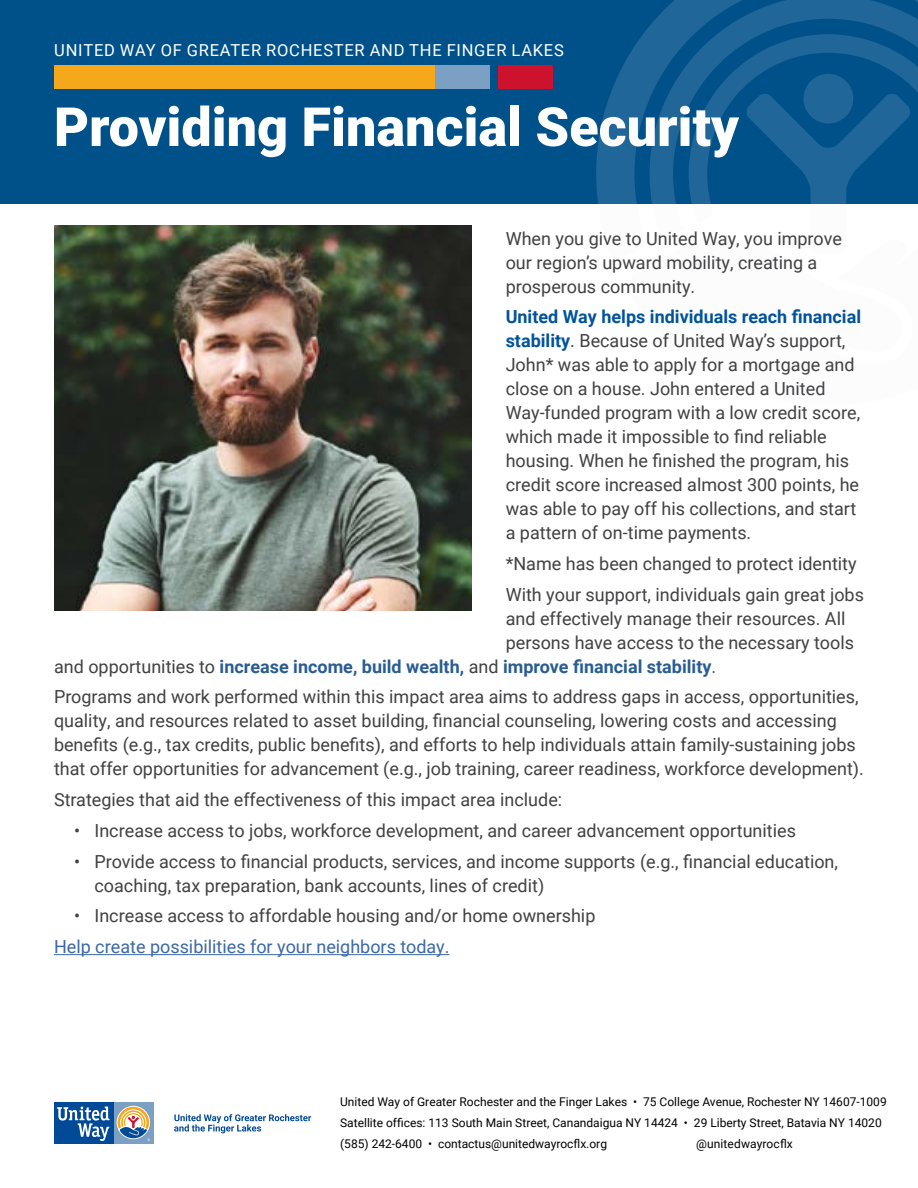
<style>
.page{position:relative;width:918px;height:1188px;background:#fff}
.page>*{position:absolute;margin:0;border:0;box-sizing:border-box;transform-origin:0 0}
.t1{font:900 54px "Roboto";color:#fff}
.t2{font:18px/24px "Roboto";color:#414042}
.t3{font:700 18px "Roboto";color:#295c91}
.t4{font:18px "Roboto";color:#3a68a5}
.t5{font:16.5px "Roboto";letter-spacing:.045em;color:#fff}
.t6{font:12px/21px "Roboto";color:#000}
.s1{font-weight:700;color:#00539b}
.s2{font-weight:400;color:#414042}
.s3{font-weight:400}
</style>
<div class="page">
<div style="left:0;top:0;width:918px;height:203px;background:#00518a"></div>
<div style="left:54px;top:65px;width:392px;height:24px;background:#f5a81c"></div>
<div style="left:435px;top:65px;width:55px;height:24px;background:#7ba0c4"></div>
<div style="left:499px;top:65px;width:54px;height:24px;background:#cd122d"></div>
<svg style="left:596px;top:0;width:322px;height:204px;fill:#1d6497"></svg>
<div style="left:804px;top:74px;width:49px;height:50px;background:#206698;border-radius:50%"></div>
<svg style="left:746px;top:93px;width:165px;height:111px"></svg>
<hr style="left:54px;top:954px;width:396px;height:1px;background:#3a68a5">
<img style="left:54px;top:226px;width:418px;height:384px">
<svg style="left:174px;top:1114px;width:137px;height:19px"></svg>
<div style="left:113px;top:1102px;width:41px;height:42px;background:#7ba0c4"></div>
<svg style="left:117px;top:1106px;width:33px;height:33px"></svg>
<div style="left:54px;top:1102px;width:59px;height:42px;background:#004a98"></div>
<svg style="left:57px;top:1107px;width:53px;height:34px"></svg>
<svg style="left:118px;top:1107px;width:32px;height:34px"></svg>
<p class="t5" style="left:54px;top:38px;width:511px">UNITED WAY OF GREATER ROCHESTER AND THE FINGER LAKES</p>
<h1 class="t1" style="left:54px;top:89px;width:686px">Providing Financial Security</h1>
<p class="t2" style="left:506px;top:226px;width:338px">When you give to United Way, you improve our region’s upward mobility, creating a prosperous community.</p>
<p class="t2" style="left:506px;top:304px;width:357px"><span class="s1">United Way helps individuals reach financial stability</span>. Because of United Way’s support, John* was able to apply for a mortgage and close on a house. John entered a United Way-funded program with a low credit score, which made it impossible to find reliable housing. When he finished the program, his credit score increased almost 300 points, he was able to pay off his collections, and start a pattern of on-time payments.</p>
<p class="t2" style="left:506px;top:548px;width:360px;line-height:30.8px">*Name has been changed to protect identity<br>With your support, individuals gain great jobs</p>
<p class="t2" style="left:506px;top:606px;width:341px">and effectively manage their resources. All</p>
<p class="t2" style="left:506px;top:630px;width:350px">persons have access to the necessary tools</p>
<p class="t3" style="left:54px;top:654px;width:664px"><span class="s2">and opportunities to</span> increase income, build wealth, <span class="s2">and</span> improve financial stability<span class="s3">.</span></p>
<p class="t2" style="left:54px;top:684px;width:811px">Programs and work performed within this impact area aims to address gaps in access, opportunities, quality, and resources related to asset building, financial counseling, lowering costs and accessing benefits (e.g., tax credits, public benefits), and efforts to help individuals attain family-sustaining jobs that offer opportunities for advancement (e.g., job training, career readiness, workforce development).</p>
<p class="t2" style="left:54px;top:787px;width:510px">Strategies that aid the effectiveness of this impact area include:</p>
<p class="t2" style="left:74px;top:818px;width:723px">• Increase access to jobs, workforce development, and career advancement opportunities</p>
<p class="t2" style="left:95px;top:849px;width:745px;text-indent:-20px">• Provide access to financial products, services, and income supports (e.g., financial education, coaching, tax preparation, bank accounts, lines of credit)</p>
<p class="t2" style="left:74px;top:903px;width:523px">• Increase access to affordable housing and/or home ownership</p>
<p class="t4" style="left:54px;top:934px;width:397px">Help create possibilities for your neighbors today.</p>
<p class="t6" style="left:340px;top:1091px;width:548px">United Way of Greater Rochester and the Finger Lakes • 75 College Avenue, Rochester NY 14607-1009<br>Satellite offices: 113 South Main Street, Canandaigua NY 14424 • 29 Liberty Street, Batavia NY 14020 (585) 242-6400 • contactus@unitedwayrocflx.org</p>
<p class="t6" style="left:696px;top:1133px;width:98px">@unitedwayrocflx</p>
</div>
